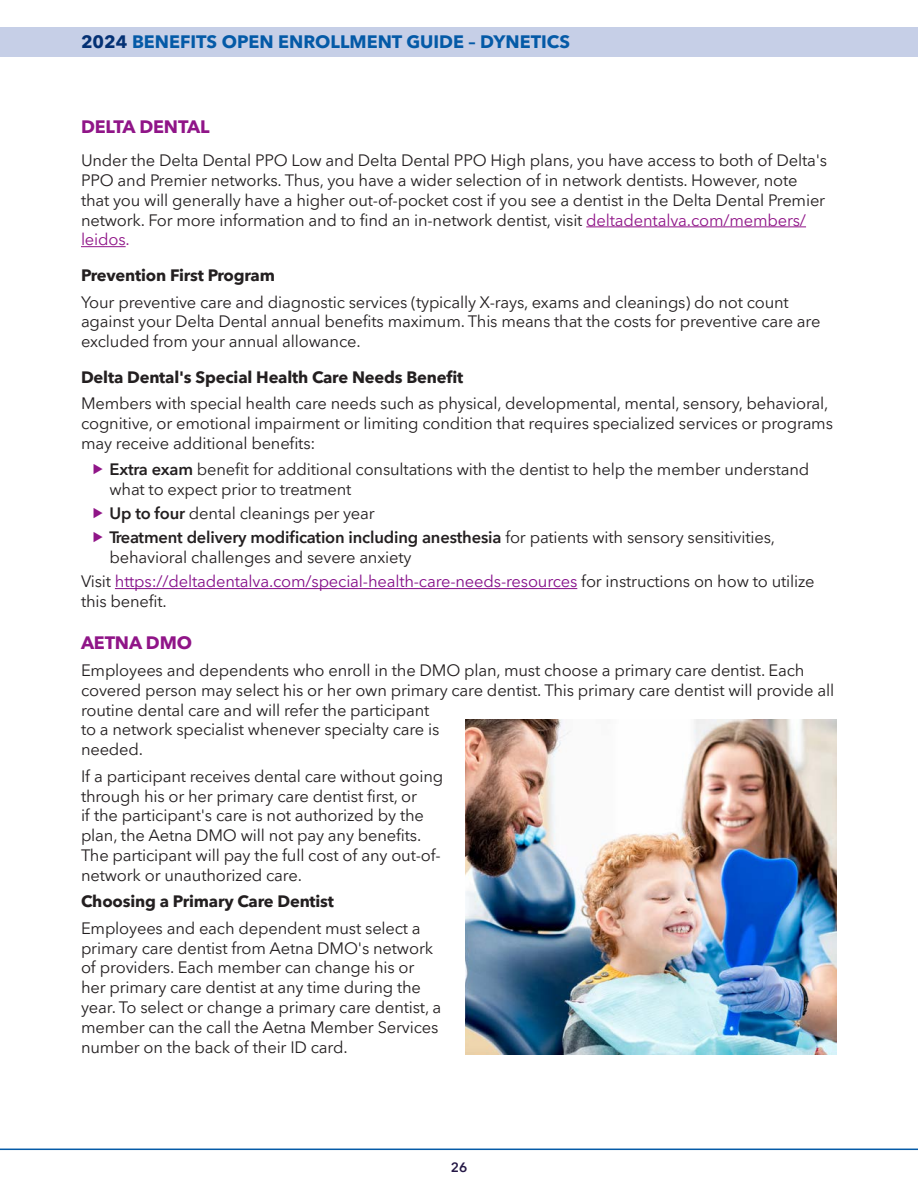
<style>
.page{position:relative;width:918px;height:1188px;background:#fff}
.page>*{position:absolute;margin:0;border:0;box-sizing:border-box;transform-origin:0 0}
.t1{font:700 18px "Avenir Next LT Pro";color:#045aa7}
.Second_subhead{font:700 18px "Avenir Next LT Pro";letter-spacing:-.01em;color:#901588}
.Body_copy{font:16.5px/19.8px "Avenir Next LT Pro";letter-spacing:-.01em;color:#231f20}
.Second_subhead-2{font:16.5px/19.8px "Avenir Next LT Pro";letter-spacing:-.01em;color:#231f20}
.Body_copy-2{font:16.5px/19.8px "Avenir Next LT Pro";letter-spacing:-.01em;color:#850f89}
.Body_copy-3{font:700 16.5px "Avenir Next LT Pro";letter-spacing:-.01em;color:#231f20}
.t2{font:600 13.5px "Avenir Next LT Pro";color:#251846}
.s1{color:#043174}
.s2{color:#901588}
.s3{font-weight:600}
.s4{color:#231f20}
</style>
<div class="page">
<svg style="left:0;top:1149px;width:918px;height:2px"></svg>
<div style="left:0;top:27px;width:918px;height:29px;background:#c6cfe7"></div>
<hr style="left:586px;top:226px;width:220px;height:1px;background:#901588">
<hr style="left:81px;top:246px;width:45px;height:1px;background:#901588">
<hr style="left:115px;top:588px;width:462px;height:1px;background:#850f89">
<img style="left:465px;top:719px;width:371px;height:336px">
<p class="t1" style="left:81px;top:31px;width:491px"><span class="s1">2024</span> BENEFITS OPEN ENROLLMENT GUIDE – DYNETICS</p>
<p class="Second_subhead" style="left:81px;top:116px;width:130px">DELTA DENTAL</p>
<p class="Second_subhead-2" style="left:81px;top:151px;width:748px">Under the Delta Dental PPO Low and Delta Dental PPO High plans, you have access to both of Delta's PPO and Premier networks. Thus, you have a wider selection of in network dentists. However, note that you will generally have a higher out-of-pocket cost if you see a dentist in the Delta Dental Premier network. For more information and to find an in-network dentist, visit <span class="s2">deltadentalva.com/members/ leidos.</span></p>
<p class="Body_copy-3" style="left:81px;top:265px;width:195px">Prevention First Program</p>
<p class="Body_copy" style="left:81px;top:292px;width:741px">Your preventive care and diagnostic services (typically X-rays, exams and cleanings) do not count against your Delta Dental annual benefits maximum. This means that the costs for preventive care are excluded from your annual allowance.</p>
<p class="Body_copy-3" style="left:81px;top:367px;width:384px">Delta Dental's Special Health Care Needs Benefit</p>
<p class="Body_copy" style="left:81px;top:394px;width:754px">Members with special health care needs such as physical, developmental, mental, sensory, behavioral, cognitive, or emotional impairment or limiting condition that requires specialized services or programs may receive additional benefits:</p>
<p class="Second_subhead-2" style="left:110px;top:460px;width:701px"><span class="s3">Extra exam</span> benefit for additional consultations with the dentist to help the member understand what to expect prior to treatment</p>
<p class="Second_subhead-2" style="left:110px;top:504px;width:267px"><span class="s3">Up to four</span> dental cleanings per year</p>
<p class="Second_subhead-2" style="left:110px;top:528px;width:667px"><span class="s3">Treatment delivery modification including anesthesia</span> for patients with sensory sensitivities, behavioral challenges and severe anxiety</p>
<p class="Body_copy-2" style="left:81px;top:572px;width:735px"><span class="s4">Visit</span> https://deltadentalva.com/special-health-care-needs-resources <span class="s4">for instructions on how to utilize this benefit.</span></p>
<p class="Second_subhead" style="left:81px;top:632px;width:113px">AETNA DMO</p>
<p class="Body_copy" style="left:81px;top:660px;width:755px">Employees and dependents who enroll in the DMO plan, must choose a primary care dentist. Each covered person may select his or her own primary care dentist. This primary care dentist will provide all routine dental care and will refer the participant<br>to a network specialist whenever specialty care is<br>needed.</p>
<p class="Body_copy" style="left:81px;top:766px;width:364px">If a participant receives dental care without going through his or her primary care dentist first, or<br>if the participant's care is not authorized by the plan, the Aetna DMO will not pay any benefits.<br>The participant will pay the full cost of any out-of&shy;network or unauthorized care.</p>
<p class="Body_copy-3" style="left:81px;top:891px;width:254px">Choosing a Primary Care Dentist</p>
<p class="Body_copy" style="left:81px;top:918px;width:362px">Employees and each dependent must select a primary care dentist from Aetna DMO's network of providers. Each member can change his or her primary care dentist at any time during the year. To select or change a primary care dentist, a member can the call the Aetna Member Services number on the back of their ID card.</p>
<p class="t2" style="left:451px;top:1159px;width:18px">26</p>
</div>
